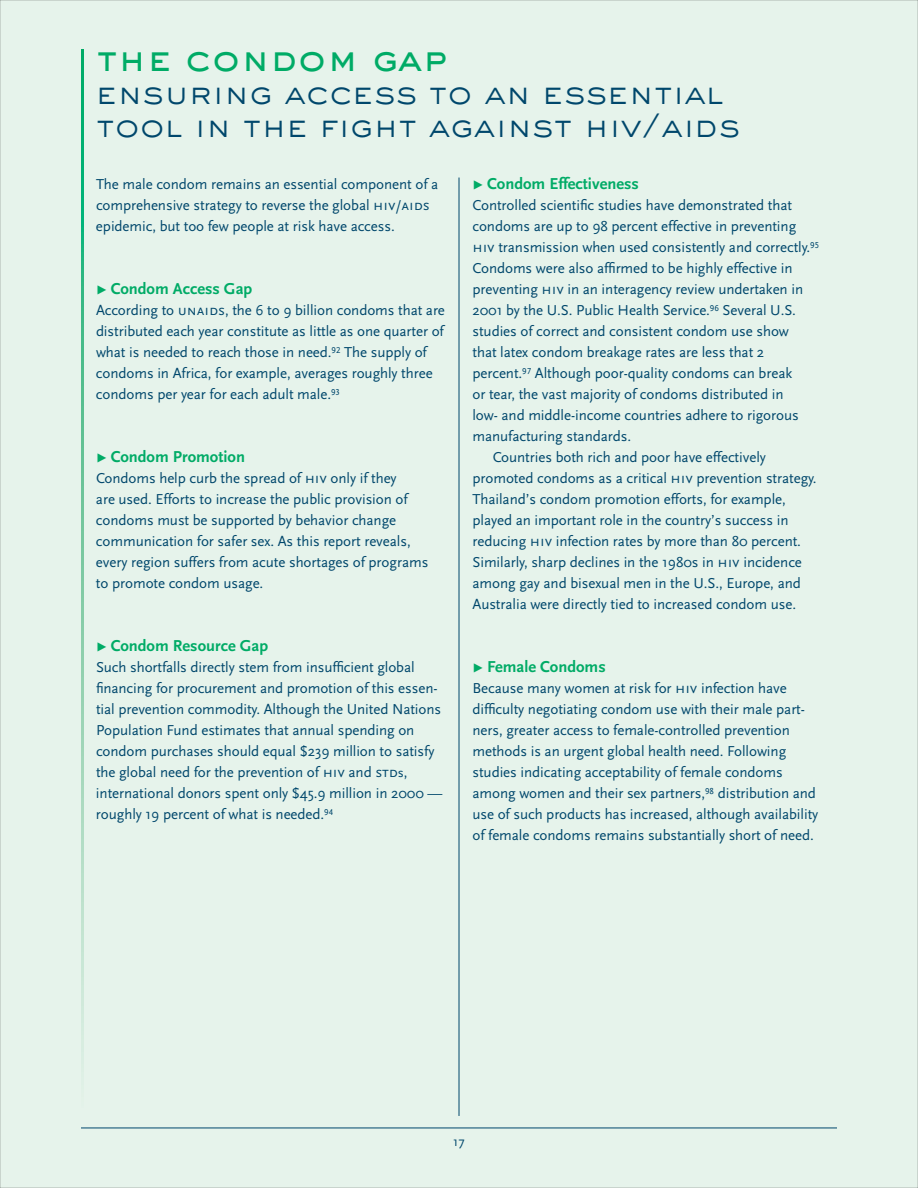
<style>
.page{position:relative;width:918px;height:1188px;background:#e6f3eb}
.page>*{position:absolute;margin:0;border:0;box-sizing:border-box;transform-origin:0 0}
.t1{font:500 36px "Sackers Gothic";color:#00ab66}
.t2{font:300 31.5px/33px "Sackers Gothic";color:#00476c}
.t3{font:700 16.5px "Scala Sans";color:#00ab66}
.t4{font:15px/21px "Scala Sans";letter-spacing:-.005em;color:#00476c}
.t5{font:13.5px "Scala Sans";color:#00476c}
.s1{font-family:"Scala Sans Caps"}
.s2{font-family:"Scala Sans Expert";font-weight:400;font-size:18px}
.s3{font-size:13.5px}
</style>
<div class="page">
<hr style="left:81px;top:1128px;width:756px;height:1px;background:#00476c">
<svg style="left:81px;top:49px;width:2px;height:1015px;background:#6fc9a2"></svg>
<hr style="left:459px;top:178px;width:1px;height:938px;background:#00476c">
<h1 class="t1" style="left:96px;top:37px;width:353px">the condom gap</h1>
<h2 class="t2" style="left:96px;top:76px;width:646px">ensuring access to an essential tool in the fight against hiv/aids</h2>
<p class="t4" style="left:96px;top:175px;width:344px">The male condom remains an essential component of a comprehensive strategy to reverse the global <span class="s1">hiv</span>/<span class="s1">aids </span>epidemic, but too few people at risk have access.</p>
<p class="t3" style="left:96px;top:282px;width:158px"><span class="s2">t</span> Condom Access Gap</p>
<p class="t4" style="left:96px;top:301px;width:351px">According to <span class="s1">unaids</span>, the 6 to 9 billion condoms that are distributed each year constitute as little as one quarter of what is needed to reach those in need.<sup>92</sup> The supply of condoms in Africa, for example, averages roughly three condoms per year for each adult male.<sup>93</sup></p>
<p class="t3" style="left:96px;top:450px;width:151px"><span class="s2">t</span> Condom Promotion</p>
<p class="t4" style="left:96px;top:469px;width:334px">Condoms help curb the spread of <span class="s1">hiv</span> only if they<br>are used. Efforts to increase the public provision of condoms must be supported by behavior change communication for safer sex. As this report reveals, every region suffers from acute shortages of programs to promote condom usage.</p>
<p class="t3" style="left:96px;top:639px;width:174px"><span class="s2">t</span> Condom Resource Gap</p>
<p class="t4" style="left:96px;top:658px;width:348px">Such shortfalls directly stem from insufficient global financing for procurement and promotion of this essen&shy;tial prevention commodity. Although the United Nations Population Fund estimates that annual spending on condom purchases should equal $239 million to satisfy the global need for the prevention of <span class="s1">hiv</span> and <span class="s1">std</span><span class="s3">s</span>, international donors spent only $45.9 million in 2000 — roughly 19 percent of what is needed.<sup>94</sup></p>
<p class="t3" style="left:472px;top:177px;width:168px"><span class="s2">t</span> Condom Effectiveness</p>
<p class="t4" style="left:472px;top:196px;width:321px">Controlled scientific studies have demonstrated that</p>
<p class="t4" style="left:472px;top:217px;width:325px">condoms are up to 98 percent effective in preventing</p>
<p class="t4" style="left:472px;top:238px;width:348px"><span class="s1">hiv</span> transmission when used consistently and correctly.<sup>95</sup></p>
<p class="t4" style="left:472px;top:259px;width:322px">Condoms were also affirmed to be highly effective in</p>
<p class="t4" style="left:472px;top:280px;width:332px">preventing <span class="s1">hiv</span> in an interagency review undertaken in</p>
<p class="t4" style="left:472px;top:301px;width:325px">2001 by the U.S. Public Health Service.<sup>96</sup> Several U.S.</p>
<p class="t4" style="left:473px;top:322px;width:318px">studies of correct and consistent condom use show</p>
<p class="t4" style="left:473px;top:343px;width:293px">that latex condom breakage rates are less that 2</p>
<p class="t4" style="left:473px;top:364px;width:321px">percent.<sup>97</sup> Although poor-quality condoms can break</p>
<p class="t4" style="left:473px;top:385px;width:313px">or tear, the vast majority of condoms distributed in</p>
<p class="t4" style="left:473px;top:406px;width:328px">low- and middle-income countries adhere to rigorous</p>
<p class="t4" style="left:473px;top:427px;width:160px">manufacturing standards.</p>
<p class="t4" style="left:493px;top:448px;width:275px">Countries both rich and poor have effectively</p>
<p class="t4" style="left:473px;top:469px;width:346px">promoted condoms as a critical <span class="s1">hiv</span> prevention strategy.</p>
<p class="t4" style="left:473px;top:490px;width:315px">Thailand’s condom promotion efforts, for example,</p>
<p class="t4" style="left:473px;top:511px;width:318px">played an important role in the country’s success in</p>
<p class="t4" style="left:473px;top:532px;width:330px">reducing <span class="s1">hiv</span> infection rates by more than 80 percent.</p>
<p class="t4" style="left:473px;top:553px;width:331px">Similarly, sharp declines in the 1980s in <span class="s1">hiv</span> incidence</p>
<p class="t4" style="left:472px;top:574px;width:330px">among gay and bisexual men in the U.S., Europe, and</p>
<p class="t4" style="left:472px;top:595px;width:325px">Australia were directly tied to increased condom use.</p>
<p class="t3" style="left:472px;top:660px;width:135px"><span class="s2">t</span> Female Condoms</p>
<p class="t4" style="left:472px;top:679px;width:347px">Because many women at risk for <span class="s1">hiv</span> infection have difficulty negotiating condom use with their male part&shy;ners, greater access to female-controlled prevention methods is an urgent global health need. Following studies indicating acceptability of female condoms among women and their sex partners,<sup>98</sup> distribution and use of such products has increased, although availability of female condoms remains substantially short of need.</p>
<p class="t5" style="left:453px;top:1136px;width:13px">17</p>
</div>
